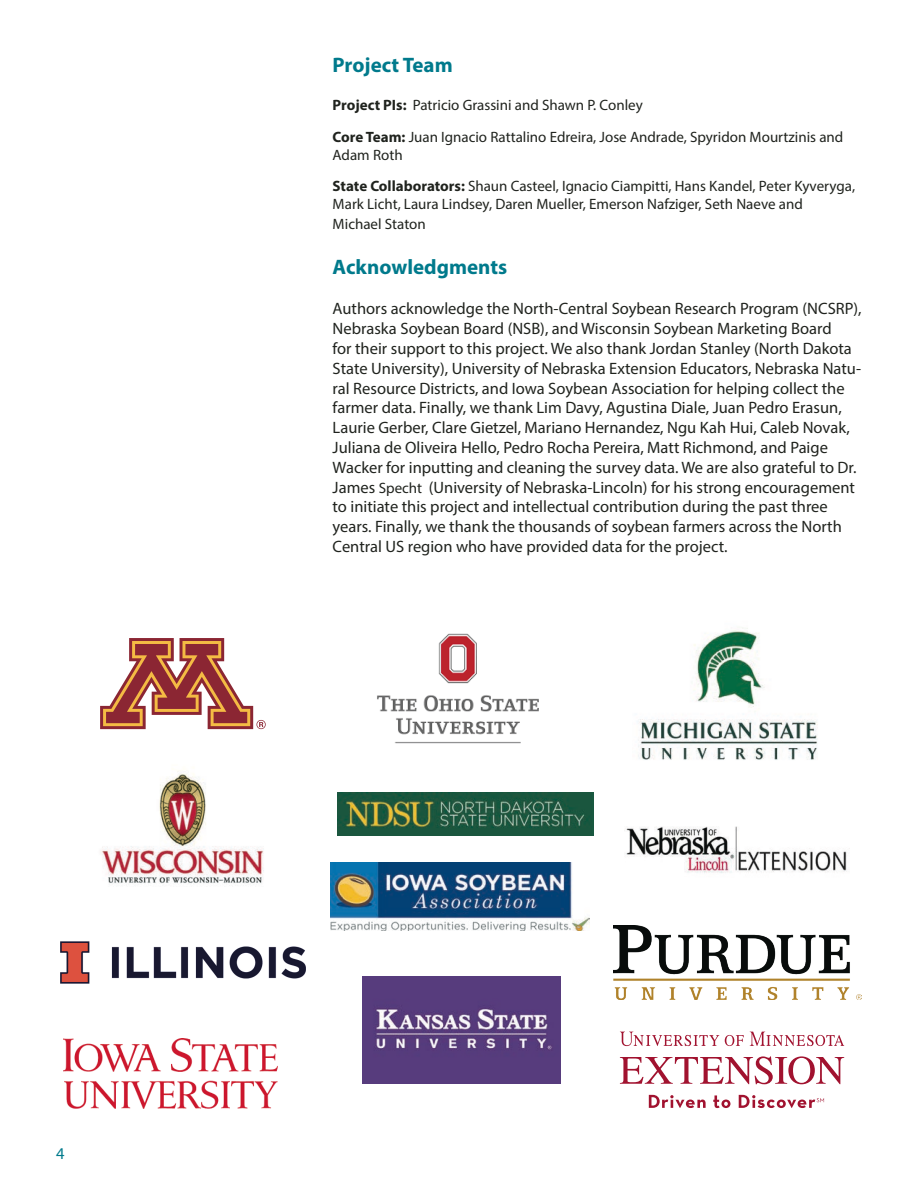
<style>
.page{position:relative;width:918px;height:1188px;background:#fff}
.page>*{position:absolute;margin:0;border:0;box-sizing:border-box;transform-origin:0 0}
.H2_Subhead{font:700 21px "Myriad Pro";color:#007a8c}
.P_Paragraph1{font:16.5px/19.8px "Myriad Pro";color:#20231e}
.t1{font:16.5px "Myriad Pro";color:#007a8c}
.P_Paragraph1-2{font:15px/18px "Myriad Pro";color:#20231e}
.s1{font-weight:700}
.s2{font-size:15px}
</style>
<div class="page">
<svg style="left:750px;top:1032px;width:94px;height:14px"></svg>
<svg style="left:725px;top:1035px;width:19px;height:11px"></svg>
<svg style="left:620px;top:1032px;width:99px;height:14px"></svg>
<svg style="left:620px;top:1056px;width:224px;height:28px"></svg>
<svg style="left:649px;top:1095px;width:57px;height:13px"></svg>
<svg style="left:713px;top:1095px;width:17px;height:13px"></svg>
<svg style="left:739px;top:1095px;width:85px;height:13px"></svg>
<img style="left:101px;top:771px;width:163px;height:113px">
<img style="left:330px;top:862px;width:259px;height:69px">
<img style="left:624px;top:826px;width:226px;height:47px">
<img style="left:613px;top:925px;width:249px;height:74px">
<img style="left:363px;top:976px;width:198px;height:108px">
<img style="left:638px;top:628px;width:180px;height:132px">
<img style="left:60px;top:941px;width:245px;height:43px">
<img style="left:63px;top:1038px;width:215px;height:70px">
<img style="left:377px;top:633px;width:162px;height:111px">
<img style="left:338px;top:793px;width:255px;height:42px">
<svg style="left:100px;top:638px;width:166px;height:91px"></svg>
<p class="t1" style="left:56px;top:1143px;width:10px">4</p>
<p class="H2_Subhead" style="left:333px;top:51px;width:122px">Project Team</p>
<p class="P_Paragraph1-2" style="left:333px;top:96px;width:312px"><span class="s1">Project PIs:</span> Patricio Grassini and Shawn P. Conley</p>
<p class="P_Paragraph1-2" style="left:333px;top:127px;width:512px"><span class="s1">Core Team:</span> Juan Ignacio Rattalino Edreira, Jose Andrade, Spyridon Mourtzinis and<br>Adam Roth</p>
<p class="P_Paragraph1-2" style="left:333px;top:177px;width:524px"><span class="s1">State Collaborators:</span> Shaun Casteel, Ignacio Ciampitti, Hans Kandel, Peter Kyveryga,<br>Mark Licht, Laura Lindsey, Daren Mueller, Emerson Nafziger, Seth Naeve and</p>
<p class="P_Paragraph1-2" style="left:333px;top:215px;width:95px">Michael Staton</p>
<p class="H2_Subhead" style="left:333px;top:254px;width:176px">Acknowledgments</p>
<p class="P_Paragraph1" style="left:333px;top:299px;width:530px">Authors acknowledge the North-Central Soybean Research Program (NCSRP), Nebraska Soybean Board (NSB), and Wisconsin Soybean Marketing Board<br>for their support to this project. We also thank Jordan Stanley (North Dakota State University), University of Nebraska Extension Educators, Nebraska Natu&shy;ral Resource Districts, and Iowa Soybean Association for helping collect the farmer data. Finally, we thank Lim Davy, Agustina Diale, Juan Pedro Erasun, Laurie Gerber, Clare Gietzel, Mariano Hernandez, Ngu Kah Hui, Caleb Novak, Juliana de Oliveira Hello, Pedro Rocha Pereira, Matt Richmond, and Paige Wacker for inputting and cleaning the survey data. We are also grateful to Dr.<br>James <span class="s2">Specht</span> (University of Nebraska-Lincoln) for his strong encouragement to initiate this project and intellectual contribution during the past three years. Finally, we thank the thousands of soybean farmers across the North Central US region who have provided data for the project.</p>
</div>
